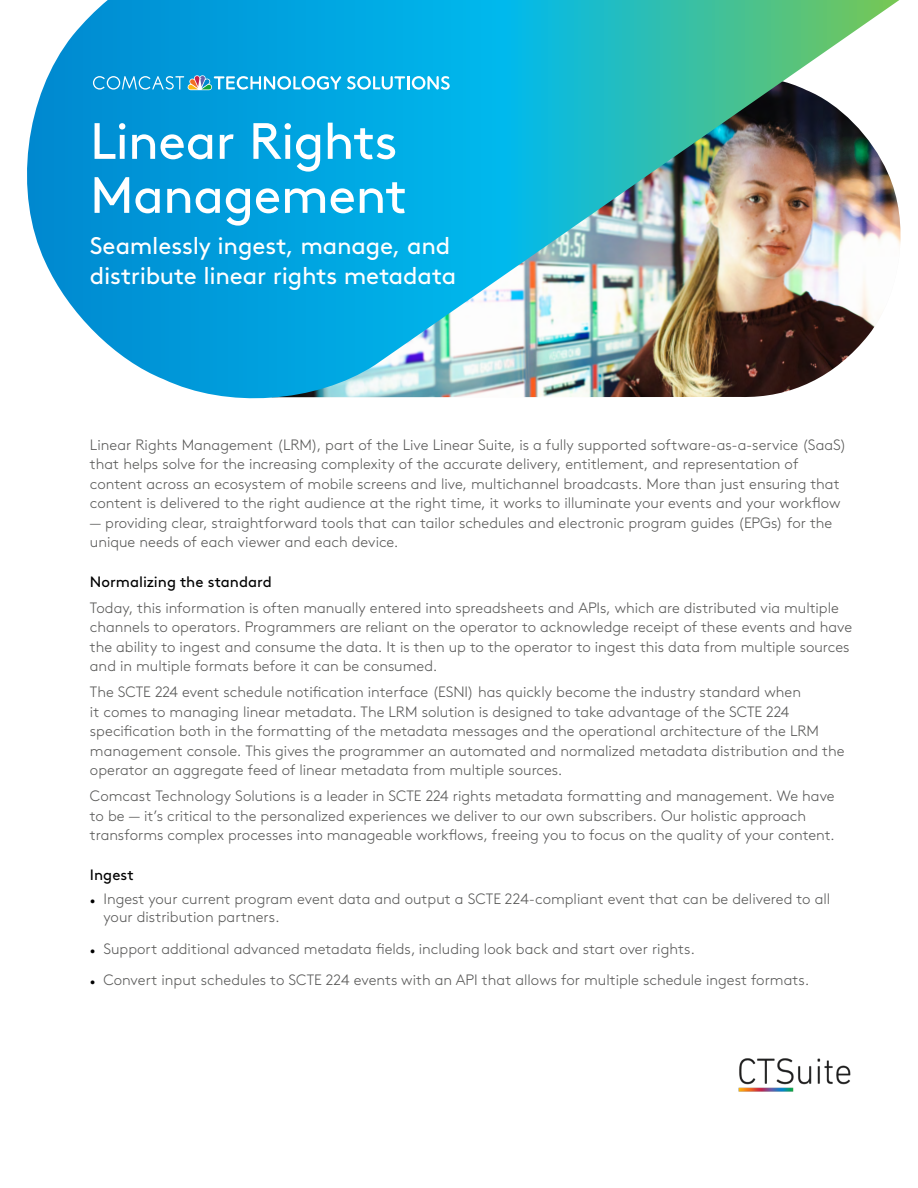
<style>
.page{position:relative;width:918px;height:1188px;background:#fff}
.page>*{position:absolute;margin:0;border:0;box-sizing:border-box;transform-origin:0 0}
.t1{font:51px/54px "Brown Std Regular Alt";letter-spacing:-.015em;color:#fff}
.t2{font:24px/30px "Brown Std Regular Alt";letter-spacing:-.01em;color:#fff}
.t3{font:300 15px/19.5px "Brown Std";color:#575756}
.t4{font:15px "Brown Std Regular Alt";color:#000}
.s1{font-weight:100;font-size:12px;color:#000}
</style>
<div class="page">
<img style="left:27px;top:0;width:872px;height:399px">
<svg style="left:347px;top:76px;width:103px;height:14px"></svg>
<svg style="left:93px;top:75px;width:248px;height:15px;background:#4db5de"></svg>
<img style="left:738px;top:1058px;width:113px;height:34px">
<h1 class="t1" style="left:90px;top:115px;width:319px">Linear Rights<br>Management</h1>
<h2 class="t2" style="left:90px;top:231px;width:368px">Seamlessly ingest, manage, and distribute linear rights metadata</h2>
<p class="t3" style="left:90px;top:435px;width:758px">Linear Rights Management (LRM), part of the Live Linear Suite, is a fully supported software-as-a-service (SaaS) that helps solve for the increasing complexity of the accurate delivery, entitlement, and representation of content across an ecosystem of mobile screens and live, multichannel broadcasts. More than just ensuring that content is delivered to the right audience at the right time, it works to illuminate your events and your workflow</p>
<p class="t3" style="left:90px;top:513px;width:744px">— providing clear, straightforward tools that can tailor schedules and electronic program guides (EPGs) for the unique needs of each viewer and each device.</p>
<p class="t4" style="left:90px;top:573px;width:183px">Normalizing the standard</p>
<p class="t3" style="left:90px;top:598px;width:764px">Today, this information is often manually entered into spreadsheets and APIs, which are distributed via multiple channels to operators. Programmers are reliant on the operator to acknowledge receipt of these events and have the ability to ingest and consume the data. It is then up to the operator to ingest this data from multiple sources and in multiple formats before it can be consumed.</p>
<p class="t3" style="left:90px;top:682px;width:756px">The SCTE 224 event schedule notification interface (ESNI) has quickly become the industry standard when<br>it comes to managing linear metadata. The LRM solution is designed to take advantage of the SCTE 224 specification both in the formatting of the metadata messages and the operational architecture of the LRM management console. This gives the programmer an automated and normalized metadata distribution and the operator an aggregate feed of linear metadata from multiple sources.</p>
<p class="t3" style="left:90px;top:786px;width:746px">Comcast Technology Solutions is a leader in SCTE 224 rights metadata formatting and management. We have to be — it’s critical to the personalized experiences we deliver to our own subscribers. Our holistic approach transforms complex processes into manageable workflows, freeing you to focus on the quality of your content.</p>
<p class="t4" style="left:90px;top:866px;width:45px">Ingest</p>
<p class="t3" style="left:103px;top:890px;width:728px;line-height:18px;text-indent:-13px"><span class="s1">•</span> Ingest your current program event data and output a SCTE 224-compliant event that can be delivered to all your distribution partners.</p>
<p class="t3" style="left:90px;top:939px;width:607px"><span class="s1">•</span> Support additional advanced metadata fields, including look back and start over rights.</p>
<p class="t3" style="left:90px;top:970px;width:721px"><span class="s1">•</span> Convert input schedules to SCTE 224 events with an API that allows for multiple schedule ingest formats.</p>
</div>
